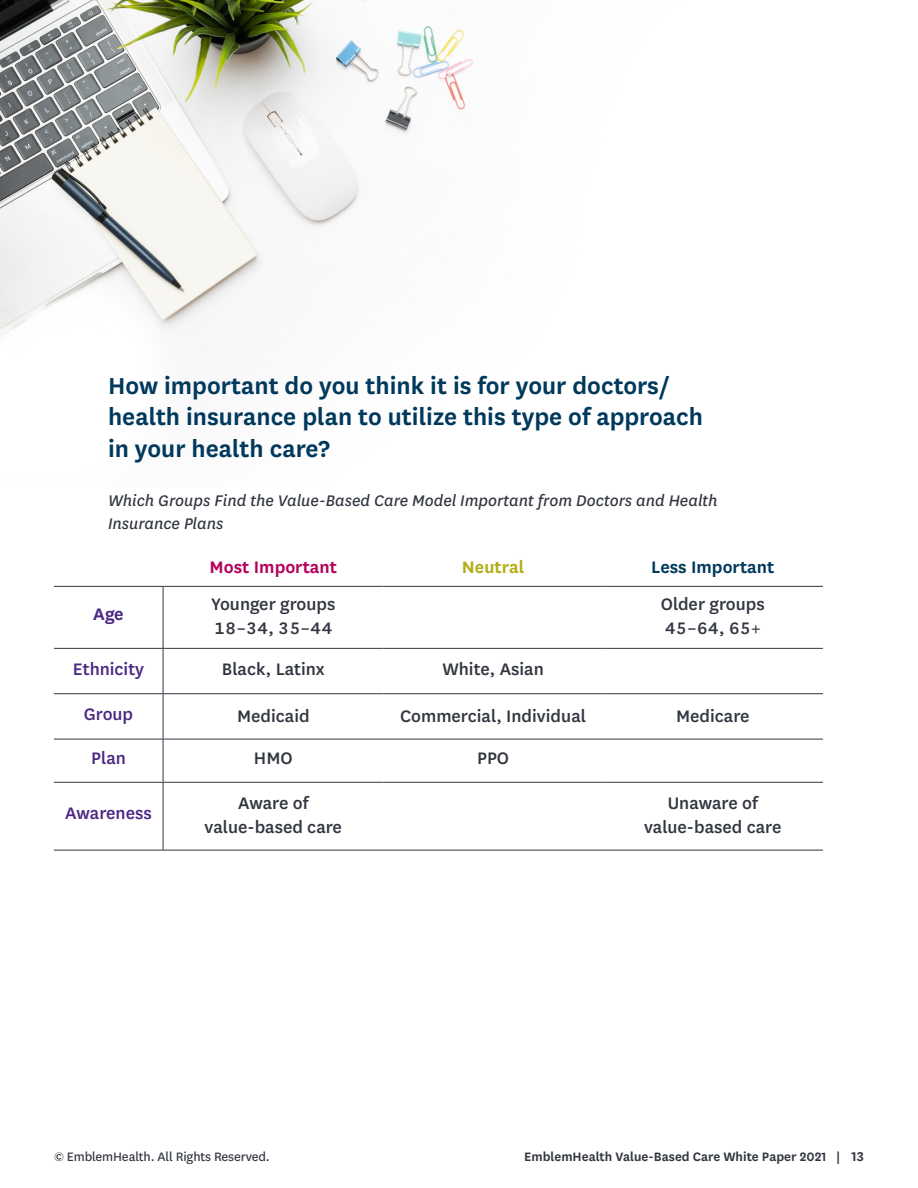
<style>
.page{position:relative;width:918px;height:1188px;background:#fff}
.page>*{position:absolute;margin:0;border:0;box-sizing:border-box;transform-origin:0 0}
.Questions{font:600 27px/31.5px "National";color:#00395c}
.t1{font:500 19.5px/24px "National";color:#323640}
.t2{font:500 19.5px "National";color:#4a2783}
.t3{font:600 19.5px "National";color:#b5025b}
.t4{font:600 19.5px "National";color:#00395c}
.t5{font:600 19.5px "National";color:#b2ad15}
.t6{font:600 19.5px "National";color:#4a2783}
.Chart_Title{font:italic 18px/22.5px "National";color:#323640}
.t7{font:600 14.25px "National";color:#323640}
.t8{font:14.25px "National";letter-spacing:-.01em;color:#323640}
.s1{font-size:15px}
</style>
<div class="page">
<img style="left:0;top:0;width:823px;height:850px">
<hr style="left:163px;top:586px;width:221px;height:1px;background:#323640">
<hr style="left:384px;top:586px;width:219px;height:1px;background:#323640">
<hr style="left:603px;top:586px;width:220px;height:1px;background:#323640">
<hr style="left:163px;top:648px;width:221px;height:1px;background:#323640">
<hr style="left:384px;top:648px;width:219px;height:1px;background:#323640">
<hr style="left:603px;top:648px;width:220px;height:1px;background:#323640">
<hr style="left:163px;top:693px;width:221px;height:1px;background:#323640">
<hr style="left:384px;top:693px;width:219px;height:1px;background:#323640">
<hr style="left:603px;top:693px;width:220px;height:1px;background:#323640">
<hr style="left:163px;top:739px;width:221px;height:1px;background:#323640">
<hr style="left:384px;top:739px;width:219px;height:1px;background:#323640">
<hr style="left:603px;top:739px;width:220px;height:1px;background:#323640">
<hr style="left:163px;top:782px;width:221px;height:1px;background:#323640">
<hr style="left:384px;top:782px;width:219px;height:1px;background:#323640">
<hr style="left:603px;top:782px;width:220px;height:1px;background:#323640">
<hr style="left:163px;top:850px;width:221px;height:1px;background:#323640">
<hr style="left:384px;top:850px;width:219px;height:1px;background:#323640">
<hr style="left:603px;top:850px;width:220px;height:1px;background:#323640">
<hr style="left:54px;top:586px;width:109px;height:1px;background:#323640">
<hr style="left:54px;top:648px;width:109px;height:1px;background:#323640">
<hr style="left:54px;top:693px;width:109px;height:1px;background:#323640">
<hr style="left:54px;top:739px;width:109px;height:1px;background:#323640">
<hr style="left:54px;top:782px;width:109px;height:1px;background:#323640">
<hr style="left:54px;top:850px;width:109px;height:1px;background:#323640">
<hr style="left:163px;top:587px;width:1px;height:61px;background:#323640">
<hr style="left:163px;top:649px;width:1px;height:44px;background:#323640">
<hr style="left:163px;top:694px;width:1px;height:45px;background:#323640">
<hr style="left:163px;top:739px;width:1px;height:43px;background:#323640">
<hr style="left:163px;top:783px;width:1px;height:67px;background:#323640">
<p class="Questions" style="left:108px;top:368px;width:597px">How important do you think it is for your doctors/ health insurance plan to utilize this type of approach in your health care?</p>
<p class="Chart_Title" style="left:108px;top:489px;width:611px">Which Groups Find the Value-Based Care Model Important from Doctors and Health<br>Insurance Plans</p>
<p class="t3" style="left:210px;top:553px;width:129px">Most Important</p>
<p class="t5" style="left:462px;top:553px;width:64px">Neutral</p>
<p class="t4" style="left:651px;top:553px;width:125px">Less Important</p>
<p class="t6" style="left:93px;top:601px;width:32px">Age</p>
<p class="t1" style="left:211px;top:591px;width:126px">Younger groups<br>18–34, 35–44</p>
<p class="t1" style="left:661px;top:591px;width:106px">Older groups<br>45–64, 65+</p>
<p class="t2" style="left:73px;top:656px;width:73px">Ethnicity</p>
<p class="t1" style="left:222px;top:656px;width:104px">Black, Latinx</p>
<p class="t1" style="left:442px;top:656px;width:103px">White, Asian</p>
<p class="t2" style="left:84px;top:701px;width:51px">Group</p>
<p class="t1" style="left:237px;top:703px;width:74px">Medicaid</p>
<p class="t1" style="left:400px;top:703px;width:188px">Commercial, Individual</p>
<p class="t1" style="left:676px;top:703px;width:75px">Medicare</p>
<p class="t2" style="left:91px;top:745px;width:36px">Plan</p>
<p class="t1" style="left:254px;top:745px;width:40px">HMO</p>
<p class="t1" style="left:477px;top:745px;width:34px">PPO</p>
<p class="t2" style="left:65px;top:800px;width:88px">Awareness</p>
<p class="t1" style="left:205px;top:790px;width:139px;text-align:center">Aware of value-based care</p>
<p class="t1" style="left:644px;top:790px;width:139px;text-align:center">Unaware of value-based care</p>
<p class="t8" style="left:54px;top:1147px;width:217px">© EmblemHealth. All Rights Reserved.</p>
<p class="t7" style="left:524px;top:1147px;width:341px">EmblemHealth Value-Based Care White Paper 2021 | <span class="s1">13</span></p>
</div>
